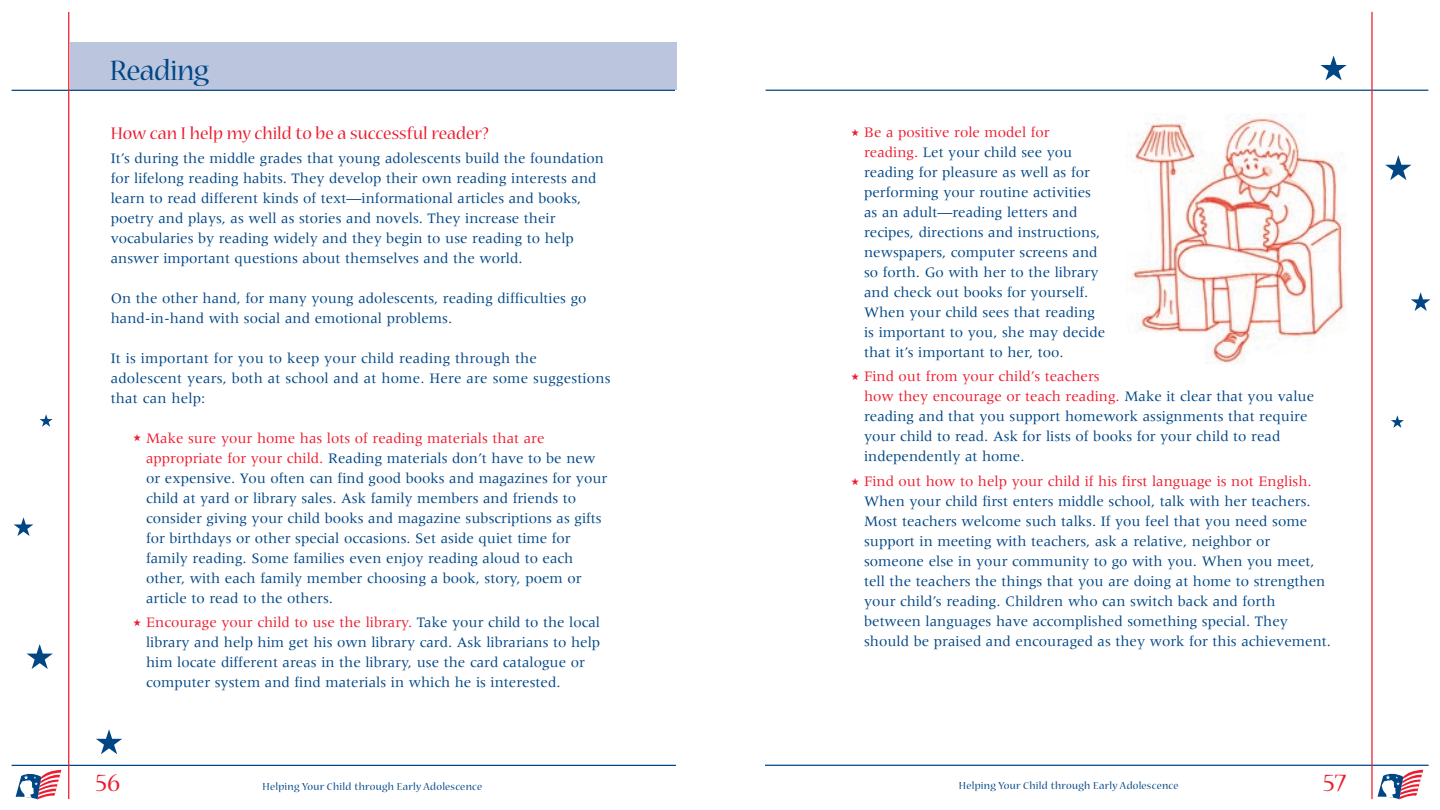
<style>
.page{position:relative;width:1440px;height:810px;background:#fff}
.page>*{position:absolute;margin:0;border:0;box-sizing:border-box;transform-origin:0 0}
.t1{font:31.25px "Nueva";letter-spacing:-.02em;color:#004685}
.t2{font:27.5px "Nueva";color:#ed1b2d}
.t3{font:18.75px "Nueva";color:#ed1b2d}
.t4{font:15px/20px "Meridien";color:#004685}
.t5{font:11.25px "Nueva";letter-spacing:.025em;color:#004685}
.s1{color:#ed1b2d}
</style>
<div class="page">
<div style="left:70px;top:43px;width:606px;height:47px;background:#bcc5de"></div>
<hr style="left:765px;top:765px;width:664px;height:1px;background:#004685">
<hr style="left:766px;top:90px;width:662px;height:1px;background:#004685">
<svg style="left:1385px;top:155px;width:26px;height:25px"></svg>
<svg style="left:1320px;top:55px;width:27px;height:25px"></svg>
<svg style="left:1411px;top:292px;width:20px;height:19px"></svg>
<svg style="left:1391px;top:415px;width:13px;height:13px"></svg>
<hr style="left:1371px;top:12px;width:2px;height:787px;background:#ed1b2d">
<svg style="left:1378px;top:770px;width:45px;height:29px"></svg>
<hr style="left:12px;top:765px;width:664px;height:1px;background:#004685">
<hr style="left:12px;top:90px;width:663px;height:1px;background:#004685">
<svg style="left:27px;top:644px;width:26px;height:25px"></svg>
<svg style="left:96px;top:729px;width:26px;height:25px"></svg>
<svg style="left:14px;top:517px;width:19px;height:19px"></svg>
<svg style="left:40px;top:414px;width:13px;height:13px"></svg>
<svg style="left:16px;top:770px;width:45px;height:29px"></svg>
<hr style="left:68px;top:12px;width:1px;height:787px;background:#ed1b2d">
<img style="left:1127px;top:113px;width:219px;height:251px">
<h1 class="t1" style="left:110px;top:59px;width:101px">Reading</h1>
<p class="t3" style="left:111px;top:126px;width:380px">How can I help my child to be a successful reader?</p>
<p class="t4" style="left:111px;top:149px;width:495px">It’s during the middle grades that young adolescents build the foundation for lifelong reading habits. They develop their own reading interests and learn to read different kinds of text—informational articles and books, poetry and plays, as well as stories and novels. They increase their vocabularies by reading widely and they begin to use reading to help answer important questions about themselves and the world.</p>
<p class="t4" style="left:111px;top:289px;width:477px">On the other hand, for many young adolescents, reading difficulties go hand-in-hand with social and emotional problems.</p>
<p class="t4" style="left:111px;top:349px;width:501px">It is important for you to keep your child reading through the adolescent years, both at school and at home. Here are some suggestions that can help:</p>
<p class="t4" style="left:146px;top:429px;width:463px;text-indent:-13px"><span class="s1">★ Make sure your home has lots of reading materials that are appropriate for your child.</span> Reading materials don’t have to be new or expensive. You often can find good books and magazines for your child at yard or library sales. Ask family members and friends to consider giving your child books and magazine subscriptions as gifts for birthdays or other special occasions. Set aside quiet time for family reading. Some families even enjoy reading aloud to each other, with each family member choosing a book, story, poem or article to read to the others.</p>
<p class="t4" style="left:146px;top:614px;width:456px;text-indent:-13px"><span class="s1">★ Encourage your child to use the library.</span> Take your child to the local library and help him get his own library card. Ask librarians to help him locate different areas in the library, use the card catalogue or computer system and find materials in which he is interested.</p>
<h2 class="t2" style="left:96px;top:772px;width:26px">56</h2>
<p class="t5" style="left:262px;top:782px;width:221px">Helping Your Child through Early Adolescence</p>
<p class="t4" style="left:864px;top:123px;width:243px;text-indent:-13px"><span class="s1">★ Be a positive role model for reading.</span> Let your child see you reading for pleasure as well as for performing your routine activities as an adult—reading letters and recipes, directions and instructions, newspapers, computer screens and so forth. Go with her to the library and check out books for yourself.<br>When your child sees that reading is important to you, she may decide that it’s important to her, too.</p>
<p class="t4" style="left:864px;top:368px;width:452px;text-indent:-13px"><span class="s1">★ Find out from your child’s teachers<br>how they encourage or teach reading.</span> Make it clear that you value reading and that you support homework assignments that require your child to read. Ask for lists of books for your child to read independently at home.</p>
<p class="t4" style="left:864px;top:472px;width:468px;text-indent:-13px"><span class="s1">★ Find out how to help your child if his first language is not English.<br></span>When your child first enters middle school, talk with her teachers.<br>Most teachers welcome such talks. If you feel that you need some support in meeting with teachers, ask a relative, neighbor or someone else in your community to go with you. When you meet, tell the teachers the things that you are doing at home to strengthen your child’s reading. Children who can switch back and forth between languages have accomplished something special. They should be praised and encouraged as they work for this achievement.</p>
<p class="t5" style="left:959px;top:782px;width:221px">Helping Your Child through Early Adolescence</p>
<h2 class="t2" style="left:1323px;top:772px;width:24px">57</h2>
</div>
